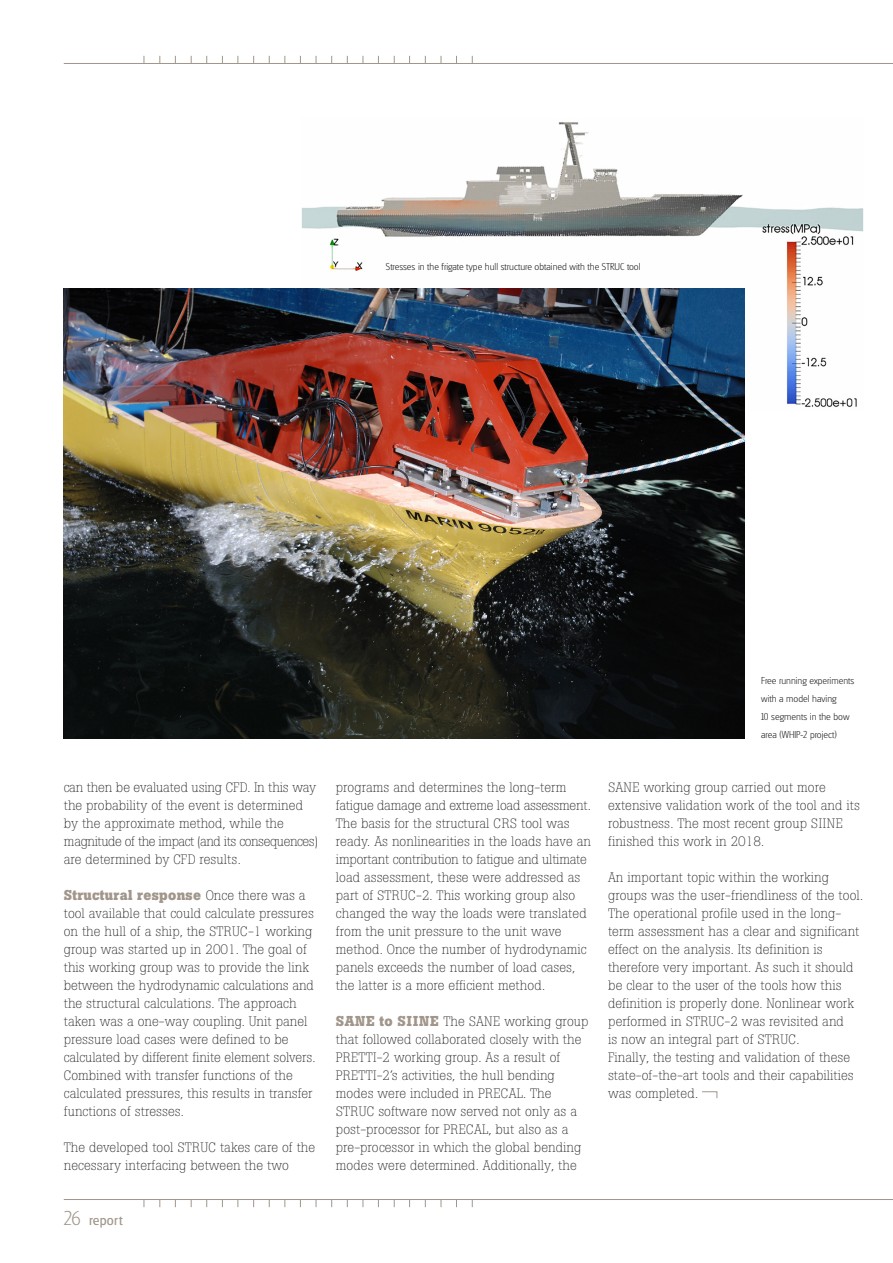
<style>
.page{position:relative;width:893px;height:1263px;background:#fff}
.page>*{position:absolute;margin:0;border:0;box-sizing:border-box;transform-origin:0 0}
.t1{font:15px "Glasgow";letter-spacing:.01em;color:#a1968b}
._3__bt{font:700 14.25px "Boton BQ";letter-spacing:.02em;color:#a1968b}
._3__bt-2{font:300 13.5px/18px "Boton BQ";color:#231f20}
._5__bijschrift{font:300 10.5px/18px "Glasgow";color:#231f20}
.s1{font-weight:300;font-size:13.5px;color:#231f20}
.s2{font-weight:300;font-size:21px}
.s3{font-weight:700;font-size:14.25px;color:#a1968b}
</style>
<div class="page">
<hr style="left:892px;top:0;width:1px;height:1263px;background:#fee9d5">
<svg style="left:702px;top:1091px;width:16px;height:7px"></svg>
<hr style="left:64px;top:63px;width:829px;height:1px;background:#a1968b">
<hr style="left:64px;top:1199px;width:829px;height:1px;background:#a1968b">
<img style="left:302px;top:122px;width:561px;height:288px">
<img style="left:64px;top:288px;width:680px;height:450px">
<p class="_5__bijschrift" style="left:386px;top:258px;width:256px">Stresses in the frigate type hull structure obtained with the STRUC tool</p>
<p class="_3__bt-2" style="left:64px;top:778px;width:256px">can then be evaluated using CFD. In this way the probability of the event is determined by the approximate method, while the magnitude of the impact (and its consequences) are determined by CFD results.</p>
<p class="_3__bt" style="left:64px;top:887px;width:243px">Structural response <span class="s1">Once there was a</span></p>
<p class="_3__bt-2" style="left:64px;top:904px;width:253px">tool available that could calculate pressures on the hull of a ship, the STRUC-1 working group was started up in 2001. The goal of this working group was to provide the link between the hydrodynamic calculations and the structural calculations. The approach taken was a one-way coupling. Unit panel pressure load cases were defined to be calculated by different finite element solvers.<br>Combined with transfer functions of the calculated pressures, this results in transfer functions of stresses.</p>
<p class="_3__bt-2" style="left:64px;top:1138px;width:253px">The developed tool STRUC takes care of the necessary interfacing between the two</p>
<p class="t1" style="left:64px;top:1212px;width:61px"><span class="s2">26</span> report</p>
<p class="_3__bt-2" style="left:336px;top:778px;width:257px">programs and determines the long-term fatigue damage and extreme load assessment.<br>The basis for the structural CRS tool was ready. As nonlinearities in the loads have an important contribution to fatigue and ultimate load assessment, these were addressed as part of STRUC-2. This working group also changed the way the loads were translated from the unit pressure to the unit wave method. Once the number of hydrodynamic panels exceeds the number of load cases, the latter is a more efficient method.</p>
<p class="_3__bt-2" style="left:336px;top:1012px;width:254px"><span class="s3">SANE to SIINE</span> The SANE working group that followed collaborated closely with the PRETTI-2 working group. As a result of PRETTI-2’s activities, the hull bending modes were included in PRECAL. The STRUC software now served not only as a post-processor for PRECAL, but also as a pre-processor in which the global bending modes were determined. Additionally, the</p>
<p class="_5__bijschrift" style="left:761px;top:672px;width:95px">Free running experiments with a model having<br>10 segments in the bow area (WHIP-2 project)</p>
<p class="_3__bt-2" style="left:608px;top:778px;width:253px">SANE working group carried out more extensive validation work of the tool and its robustness. The most recent group SIINE finished this work in 2018.</p>
<p class="_3__bt-2" style="left:608px;top:868px;width:257px">An important topic within the working groups was the user-friendliness of the tool.<br>The operational profile used in the long&shy;term assessment has a clear and significant effect on the analysis. Its definition is therefore very important. As such it should be clear to the user of the tools how this definition is properly done. Nonlinear work performed in STRUC-2 was revisited and<br>is now an integral part of STRUC.<br>Finally, the testing and validation of these state-of-the-art tools and their capabilities was completed.</p>
</div>
